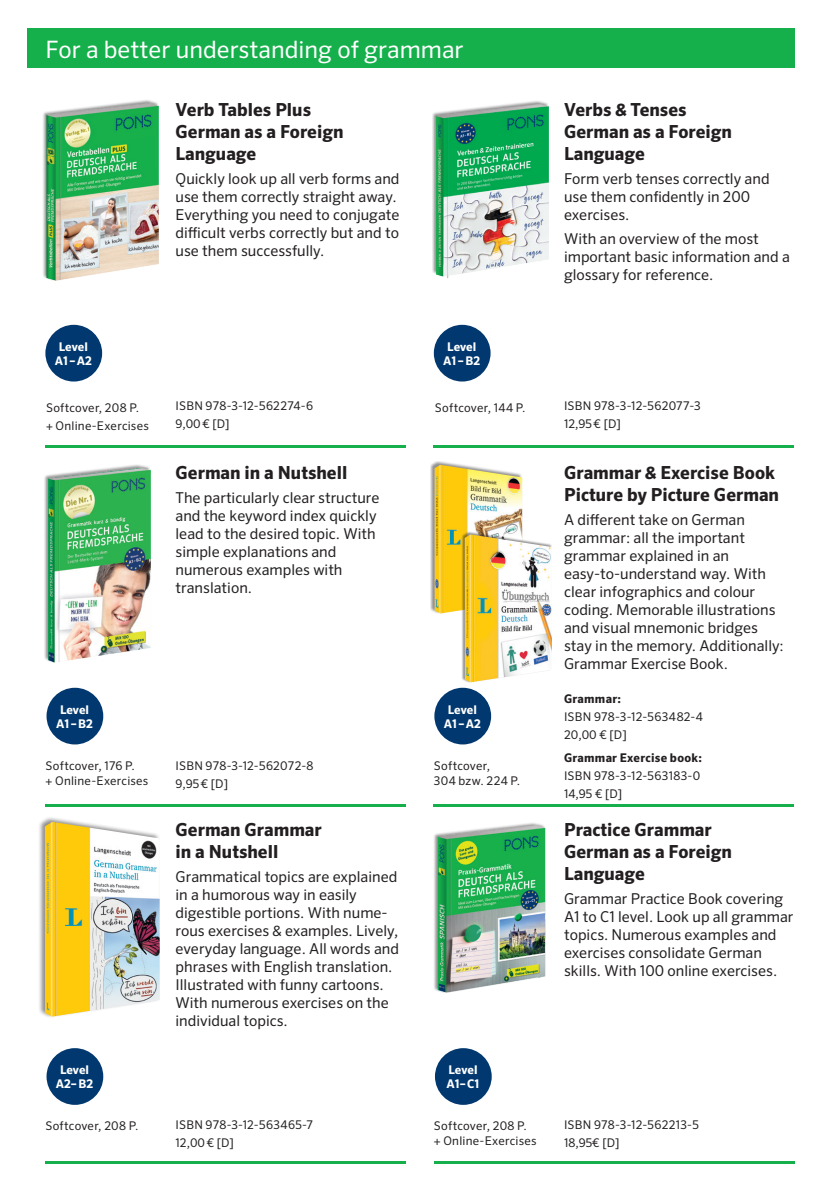
<style>
.page{position:relative;width:840px;height:1191px;background:#fff}
.page>*{position:absolute;margin:0;border:0;box-sizing:border-box;transform-origin:0 0}
.t1{font:24px "Sero Profor PONS";color:#fff}
.t2{font:700 18px/22px "Sero Profor PONS";color:#231f20}
.t3{font:15px/18px "Sero Profor PONS";color:#231f20}
.t4{font:12px/18px "Sero Profor PONS";letter-spacing:.02em;color:#231f20}
.t5{font:700 12px/14.4px "Sero Profor PONS";color:#fff;text-align:center}
.s1{font-weight:700}
</style>
<div class="page">
<hr style="left:46px;top:1160px;width:360px;height:3px;background:#15b04b">
<hr style="left:434px;top:1160px;width:360px;height:3px;background:#15b04b">
<hr style="left:45px;top:804px;width:360px;height:2px;background:#15b04b">
<hr style="left:433px;top:804px;width:360px;height:2px;background:#15b04b">
<hr style="left:45px;top:445px;width:360px;height:3px;background:#15b04b">
<hr style="left:433px;top:445px;width:360px;height:3px;background:#15b04b">
<div style="left:27px;top:28px;width:767px;height:40px;background:#15b04b"></div>
<div style="left:46px;top:688px;width:57px;height:56px;background:#01386f;border-radius:50%"></div>
<div style="left:433px;top:325px;width:57px;height:56px;background:#01386f;border-radius:50%"></div>
<div style="left:45px;top:325px;width:57px;height:56px;background:#01386f;border-radius:50%"></div>
<div style="left:46px;top:1048px;width:57px;height:56px;background:#01386f;border-radius:50%"></div>
<div style="left:434px;top:1048px;width:57px;height:56px;background:#01386f;border-radius:50%"></div>
<div style="left:434px;top:688px;width:57px;height:56px;background:#01386f;border-radius:50%"></div>
<img style="left:44px;top:465px;width:107px;height:198px">
<div style="left:429px;top:461px;width:93px;height:153px;background:#231f20;opacity:.5"></div>
<img style="left:434px;top:465px;width:88px;height:148px">
<div style="left:461px;top:531px;width:90px;height:151px;background:#231f20;opacity:.5"></div>
<img style="left:464px;top:534px;width:87px;height:148px">
<div style="left:38px;top:816px;width:122px;height:202px;background:#231f20;opacity:.5"></div>
<img style="left:45px;top:822px;width:114px;height:194px">
<div style="left:42px;top:99px;width:116px;height:182px;background:#231f20;opacity:.5"></div>
<img style="left:45px;top:102px;width:114px;height:179px">
<div style="left:431px;top:100px;width:117px;height:178px;background:#231f20;opacity:.5"></div>
<img style="left:434px;top:102px;width:115px;height:176px">
<img style="left:434px;top:823px;width:112px;height:170px">
<p class="t1" style="left:45px;top:35px;width:419px">For a better understanding of grammar</p>
<p class="t2" style="left:175px;top:99px;width:169px">Verb Tables Plus<br>German as a Foreign<br>Language</p>
<p class="t3" style="left:175px;top:170px;width:225px">Quickly look up all verb forms and use them correctly straight away.<br>Everything you need to conjugate difficult verbs correctly but and to use them successfully.</p>
<p class="t5" style="left:55px;top:339px;width:39px">Level<br>A1–A2</p>
<p class="t4" style="left:46px;top:398px;width:104px">Softcover, 208 P. + Online-Exercises</p>
<p class="t4" style="left:175px;top:397px;width:139px">ISBN 978-3-12-562274-6<br>9,00€ [D]</p>
<p class="t2" style="left:175px;top:461px;width:173px">German in a Nutshell</p>
<p class="t3" style="left:175px;top:488px;width:205px">The particularly clear structure and the keyword index quickly lead to the desired topic. With simple explanations and numerous examples with translation.</p>
<p class="t5" style="left:443px;top:339px;width:39px">Level<br>A1–B2</p>
<p class="t4" style="left:434px;top:398px;width:92px">Softcover, 144 P.</p>
<p class="t5" style="left:56px;top:702px;width:39px">Level<br>A1–B2</p>
<p class="t4" style="left:46px;top:757px;width:91px">Softcover, 176 P.</p>
<p class="t4" style="left:46px;top:771px;width:104px">+ Online-Exercises</p>
<p class="t4" style="left:175px;top:757px;width:139px">ISBN 978-3-12-562072-8<br>9,95€ [D]</p>
<p class="t2" style="left:175px;top:818px;width:148px">German Grammar in a Nutshell</p>
<p class="t3" style="left:175px;top:867px;width:225px">Grammatical topics are explained in a humorous way in easily digestible portions. With nume&shy;rous exercises &amp; examples. Lively, everyday language. All words and phrases with English translation.<br>Illustrated with funny cartoons.<br>With numerous exercises on the individual topics.</p>
<p class="t5" style="left:443px;top:702px;width:39px">Level<br>A1–A2</p>
<p class="t4" style="left:433px;top:758px;width:88px;line-height:14.4px">Softcover,<br>304 bzw. 224 P.</p>
<p class="t5" style="left:56px;top:1062px;width:39px">Level<br>A2–B2</p>
<p class="t5" style="left:446px;top:1062px;width:34px;text-align:left">Level<br>A1–C1</p>
<p class="t2" style="left:563px;top:99px;width:124px">Verbs &amp; Tenses</p>
<p class="t2" style="left:563px;top:121px;width:169px">German as a Foreign<br>Language</p>
<p class="t3" style="left:563px;top:170px;width:207px">Form verb tenses correctly and use them confidently in 200 exercises.</p>
<p class="t3" style="left:563px;top:230px;width:227px">With an overview of the most important basic information and a glossary for reference.</p>
<p class="t4" style="left:563px;top:397px;width:138px">ISBN 978-3-12-562077-3<br>12,95€ [D]</p>
<p class="t2" style="left:563px;top:461px;width:216px">Grammar &amp; Exercise Book<br>Picture by Picture German</p>
<p class="t3" style="left:563px;top:510px;width:221px">A different take on German grammar: all the important grammar explained in an easy-to-understand way. With clear infographics and colour coding. Memorable illustrations and visual mnemonic bridges stay in the memory. Additionally:<br>Grammar Exercise Book.</p>
<p class="t4" style="left:563px;top:689px;width:140px"><span class="s1">Grammar:<br></span>ISBN 978-3-12-563482-4<br>20,00 € [D]</p>
<p class="t4" style="left:563px;top:749px;width:139px"><span class="s1">Grammar Exercise book:<br></span>ISBN 978-3-12-563183-0<br>14,95 € [D]</p>
<p class="t2" style="left:563px;top:818px;width:169px">Practice Grammar<br>German as a Foreign<br>Language</p>
<p class="t3" style="left:563px;top:889px;width:231px">Grammar Practice Book covering<br>A1 to C1 level. Look up all grammar topics. Numerous examples and exercises consolidate German skills. With 100 online exercises.</p>
<p class="t4" style="left:175px;top:1115px;width:139px">ISBN 978-3-12-563465-7<br>12,00€ [D]</p>
<p class="t4" style="left:563px;top:1115px;width:136px">ISBN 978-3-12-562213-5<br>18,95€ [D]</p>
<p class="t4" style="left:45px;top:1117px;width:95px">Softcover, 208 P.</p>
<p class="t4" style="left:433px;top:1118px;width:104px;line-height:14.4px">Softcover, 208 P. + Online-Exercises</p>
</div>
